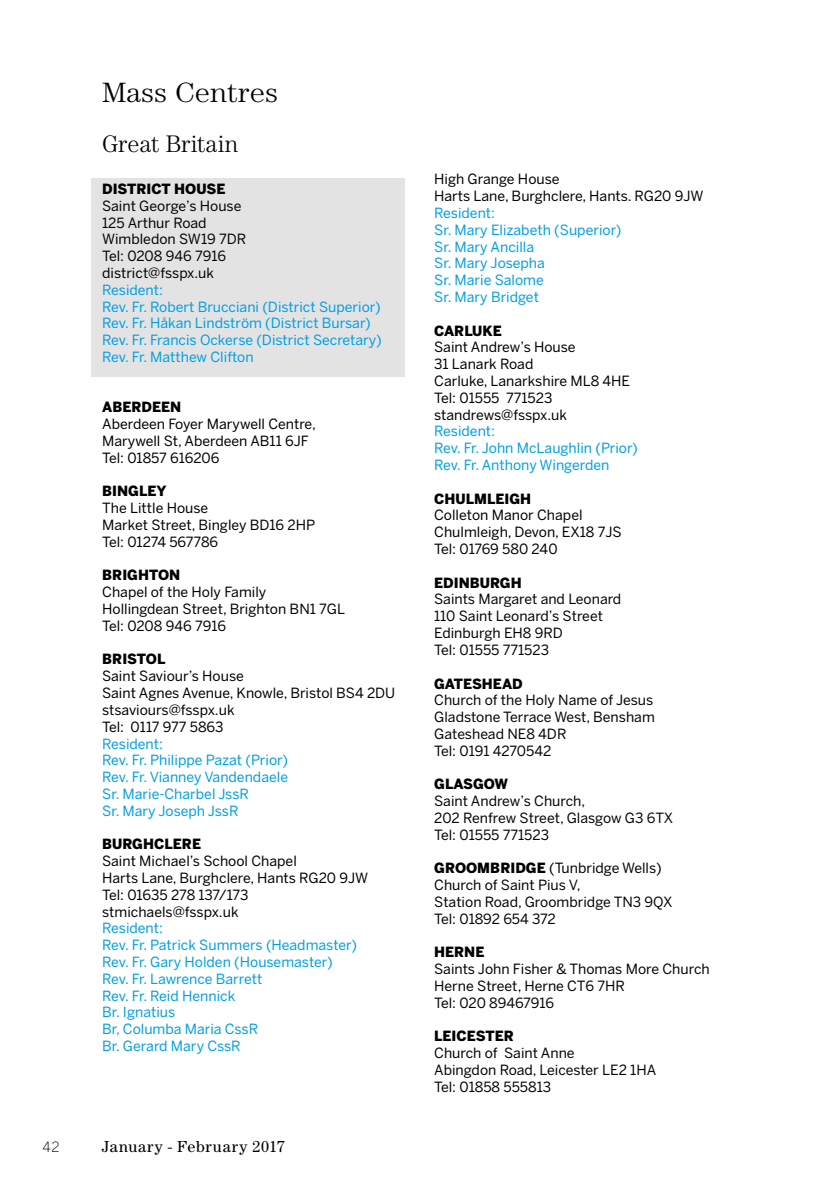
<style>
.page{position:relative;width:840px;height:1191px;background:#fff}
.page>*{position:absolute;margin:0;border:0;box-sizing:border-box;transform-origin:0 0}
.t1{font:300 28px "Century Std";color:#000;scale:1.09 1}
.t2{font:300 24px "Century Std";color:#000}
.t3{font:16px "Century Std";letter-spacing:.055em;color:#000}
.t4{font:14px/16.8px "Benton Sans";color:#000}
.t5{font:14px/16.8px "Benton Sans";color:#009fe3}
.t6{font:14px/16.8px "Benton Sans";color:#020304}
.t7{font:900 14px "Benton Sans";color:#000}
.t8{font:900 14px "Benton Sans";color:#020304}
.t9{font:300 14px "Benton Sans";color:#000}
.s1{font-weight:900;color:#000}
</style>
<div class="page">
<div style="left:91px;top:178px;width:313px;height:198px;background:#e3e3e3"></div>
<h1 class="t1" style="left:102px;top:76px;width:163px">Mass Centres</h1>
<h2 class="t2" style="left:102px;top:130px;width:138px">Great Britain</h2>
<p class="t7" style="left:102px;top:180px;width:125px">DISTRICT HOUSE</p>
<p class="t6" style="left:102px;top:197px;width:145px">Saint George’s House<br>125 Arthur Road<br>Wimbledon SW19 7DR<br>Tel: 0208 946 7916 district@fsspx.uk</p>
<p class="t5" style="left:102px;top:281px;width:281px">Resident:<br>Rev. Fr. Robert Brucciani (District Superior)<br>Rev. Fr. Håkan Lindström (District Bursar)<br>Rev. Fr. Francis Ockerse (District Secretary)<br>Rev. Fr. Matthew Clifton</p>
<p class="t7" style="left:102px;top:399px;width:81px">ABERDEEN</p>
<p class="t4" style="left:102px;top:415px;width:215px">Aberdeen Foyer Marywell Centre,<br>Marywell St, Aberdeen AB11 6JF<br>Tel: 01857 616206</p>
<p class="t7" style="left:102px;top:483px;width:66px">BINGLEY</p>
<p class="t4" style="left:102px;top:499px;width:214px">The Little House<br>Market Street, Bingley BD16 2HP<br>Tel: 01274 567786</p>
<p class="t7" style="left:102px;top:567px;width:80px">BRIGHTON</p>
<p class="t4" style="left:102px;top:583px;width:244px">Chapel of the Holy Family<br>Hollingdean Street, Brighton BN1 7GL<br>Tel: 0208 946 7916</p>
<p class="t7" style="left:102px;top:651px;width:65px">BRISTOL</p>
<p class="t4" style="left:102px;top:667px;width:294px">Saint Saviour’s House<br>Saint Agnes Avenue, Knowle, Bristol BS4 2DU stsaviours@fsspx.uk<br>Tel: 0117 977 5863</p>
<p class="t5" style="left:102px;top:735px;width:187px">Resident:<br>Rev. Fr. Philippe Pazat (Prior)<br>Rev. Fr. Vianney Vandendaele<br>Sr. Marie-Charbel JssR<br>Sr. Mary Joseph JssR</p>
<p class="t7" style="left:102px;top:836px;width:100px">BURGHCLERE</p>
<p class="t4" style="left:102px;top:852px;width:267px">Saint Michael’s School Chapel<br>Harts Lane, Burghclere, Hants RG20 9JW<br>Tel: 01635 278 137/173 stmichaels@fsspx.uk</p>
<p class="t5" style="left:102px;top:919px;width:256px">Resident:<br>Rev. Fr. Patrick Summers (Headmaster)<br>Rev. Fr. Gary Holden (Housemaster)<br>Rev. Fr. Lawrence Barrett<br>Rev. Fr. Reid Hennick<br>Br. Ignatius<br>Br, Columba Maria CssR<br>Br. Gerard Mary CssR</p>
<p class="t9" style="left:43px;top:1138px;width:18px">42</p>
<p class="t3" style="left:102px;top:1137px;width:184px">January - February 2017</p>
<p class="t4" style="left:434px;top:171px;width:271px">High Grange House<br>Harts Lane, Burghclere, Hants. RG20 9JW</p>
<p class="t5" style="left:434px;top:204px;width:189px">Resident:<br>Sr. Mary Elizabeth (Superior)<br>Sr. Mary Ancilla<br>Sr. Mary Josepha<br>Sr. Marie Salome<br>Sr. Mary Bridget</p>
<p class="t7" style="left:434px;top:322px;width:69px">CARLUKE</p>
<p class="t4" style="left:434px;top:339px;width:197px">Saint Andrew’s House<br>31 Lanark Road<br>Carluke, Lanarkshire ML8 4HE<br>Tel: 01555 771523 standrews@fsspx.uk</p>
<p class="t5" style="left:434px;top:423px;width:205px">Resident:<br>Rev. Fr. John McLaughlin (Prior)<br>Rev. Fr. Anthony Wingerden</p>
<p class="t7" style="left:434px;top:490px;width:98px">CHULMLEIGH</p>
<p class="t4" style="left:434px;top:507px;width:189px">Colleton Manor Chapel<br>Chulmleigh, Devon, EX18 7JS<br>Tel: 01769 580 240</p>
<p class="t8" style="left:434px;top:574px;width:89px">EDINBURGH</p>
<p class="t6" style="left:434px;top:591px;width:188px">Saints Margaret and Leonard<br>110 Saint Leonard’s Street<br>Edinburgh EH8 9RD<br>Tel: 01555 771523</p>
<p class="t8" style="left:434px;top:675px;width:90px">GATESHEAD</p>
<p class="t6" style="left:434px;top:691px;width:222px">Church of the Holy Name of Jesus<br>Gladstone Terrace West, Bensham<br>Gateshead NE8 4DR<br>Tel: 0191 4270542</p>
<p class="t7" style="left:434px;top:776px;width:75px">GLASGOW</p>
<p class="t6" style="left:434px;top:792px;width:240px">Saint Andrew’s Church,<br>202 Renfrew Street, Glasgow G3 6TX<br>Tel: 01555 771523</p>
<p class="t6" style="left:434px;top:859px;width:239px"><span class="s1">GROOMBRIDGE</span> (Tunbridge Wells)<br>Church of Saint Pius V,<br>Station Road, Groombridge TN3 9QX<br>Tel: 01892 654 372</p>
<p class="t7" style="left:434px;top:944px;width:52px">HERNE</p>
<p class="t6" style="left:434px;top:960px;width:277px">Saints John Fisher &amp; Thomas More Church<br>Herne Street, Herne CT6 7HR<br>Tel: 020 89467916</p>
<p class="t7" style="left:434px;top:1028px;width:81px">LEICESTER</p>
<p class="t6" style="left:434px;top:1044px;width:223px">Church of Saint Anne<br>Abingdon Road, Leicester LE2 1HA<br>Tel: 01858 555813</p>
</div>
